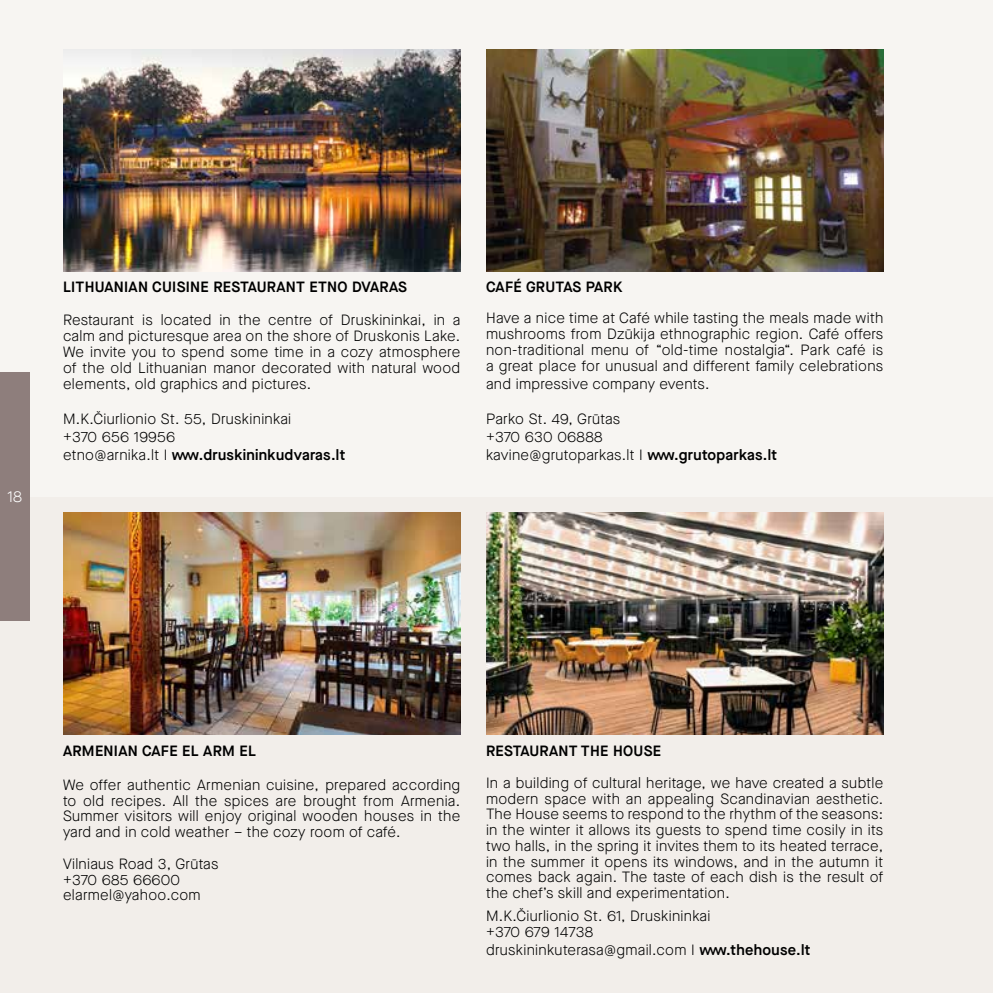
<style>
.page{position:relative;width:993px;height:993px;background:#fff}
.page>*{position:absolute;margin:0;border:0;box-sizing:border-box;transform-origin:0 0}
.t1{font:300 15.75px "Maison Neue";color:#fff}
.t2{font:300 14.88px/15.8px "Maison Neue";letter-spacing:.02em;color:#000;text-align:justify}
.t3{font:600 14.88px "Maison Neue";letter-spacing:.02em;color:#000}
.s1{font-weight:600}
</style>
<div class="page">
<div style="left:0;top:0;width:992px;height:992px;background:#f7f5f2"></div>
<div style="left:0;top:497px;width:992px;height:495px;background:#f2eeea"></div>
<img style="left:486px;top:512px;width:396px;height:222px">
<img style="left:63px;top:512px;width:397px;height:222px">
<img style="left:486px;top:50px;width:396px;height:222px">
<img style="left:63px;top:50px;width:397px;height:222px">
<div style="left:0;top:372px;width:30px;height:248px;background:#8e7e7c"></div>
<p class="t1" style="left:8px;top:486px;width:16px">18</p>
<p class="t3" style="left:63px;top:276px;width:345px">LITHUANIAN CUISINE RESTAURANT ETNO DVARAS</p>
<p class="t2" style="left:63px;top:312px;width:398px">Restaurant is located in the centre of Druskininkai, in a calm and picturesque area on the shore of Druskonis Lake.<br>We invite you to spend some time in a cozy atmosphere of the old Lithuanian manor decorated with natural wood elements, old graphics and pictures.</p>
<p class="t2" style="left:63px;top:409px;width:283px;line-height:17.8px;text-align:left">M.K.Čiurlionio St. 55, Druskininkai<br>+370 656 19956<br>etno@arnika.lt I <span class="s1">www.druskininkudvaras.lt</span></p>
<p class="t3" style="left:486px;top:276px;width:138px">CAFÉ GRUTAS PARK</p>
<p class="t2" style="left:486px;top:310px;width:398px">Have a nice time at Café while tasting the meals made with mushrooms from Dzūkija ethnographic region. Café offers non-traditional menu of “old-time nostalgia“. Park café is a great place for unusual and different family celebrations</p>
<p class="t2" style="left:486px;top:375px;width:225px">and impressive company events.</p>
<p class="t2" style="left:486px;top:410px;width:292px;line-height:17.8px;text-align:left">Parko St. 49, Grūtas<br>+370 630 06888<br>kavine@grutoparkas.lt I <span class="s1">www.grutoparkas.lt</span></p>
<p class="t3" style="left:63px;top:740px;width:194px">ARMENIAN CAFE EL ARM EL</p>
<p class="t2" style="left:63px;top:776px;width:398px">We offer authentic Armenian cuisine, prepared according to old recipes. All the spices are brought from Armenia.<br>Summer visitors will enjoy original wooden houses in the yard and in cold weather – the cozy room of café.</p>
<p class="t2" style="left:63px;top:855px;width:157px;text-align:left">Vilniaus Road 3, Grūtas +370 685 66600 elarmel@yahoo.com</p>
<p class="t3" style="left:486px;top:740px;width:176px">RESTAURANT THE HOUSE</p>
<p class="t2" style="left:486px;top:774px;width:398px">In a building of cultural heritage, we have created a subtle modern space with an appealing Scandinavian aesthetic.<br>The House seems to respond to the rhythm of the seasons: in the winter it allows its guests to spend time cosily in its two halls, in the spring it invites them to its heated terrace, in the summer it opens its windows, and in the autumn it comes back again. The taste of each dish is the result of the chef’s skill and experimentation.</p>
<p class="t2" style="left:486px;top:907px;width:226px">M.K.Čiurlionio St. 61, Druskininkai +370 679 14738</p>
<p class="t2" style="left:486px;top:941px;width:326px">druskininkuterasa@gmail.com I <span class="s1">www.thehouse.lt</span></p>
</div>
